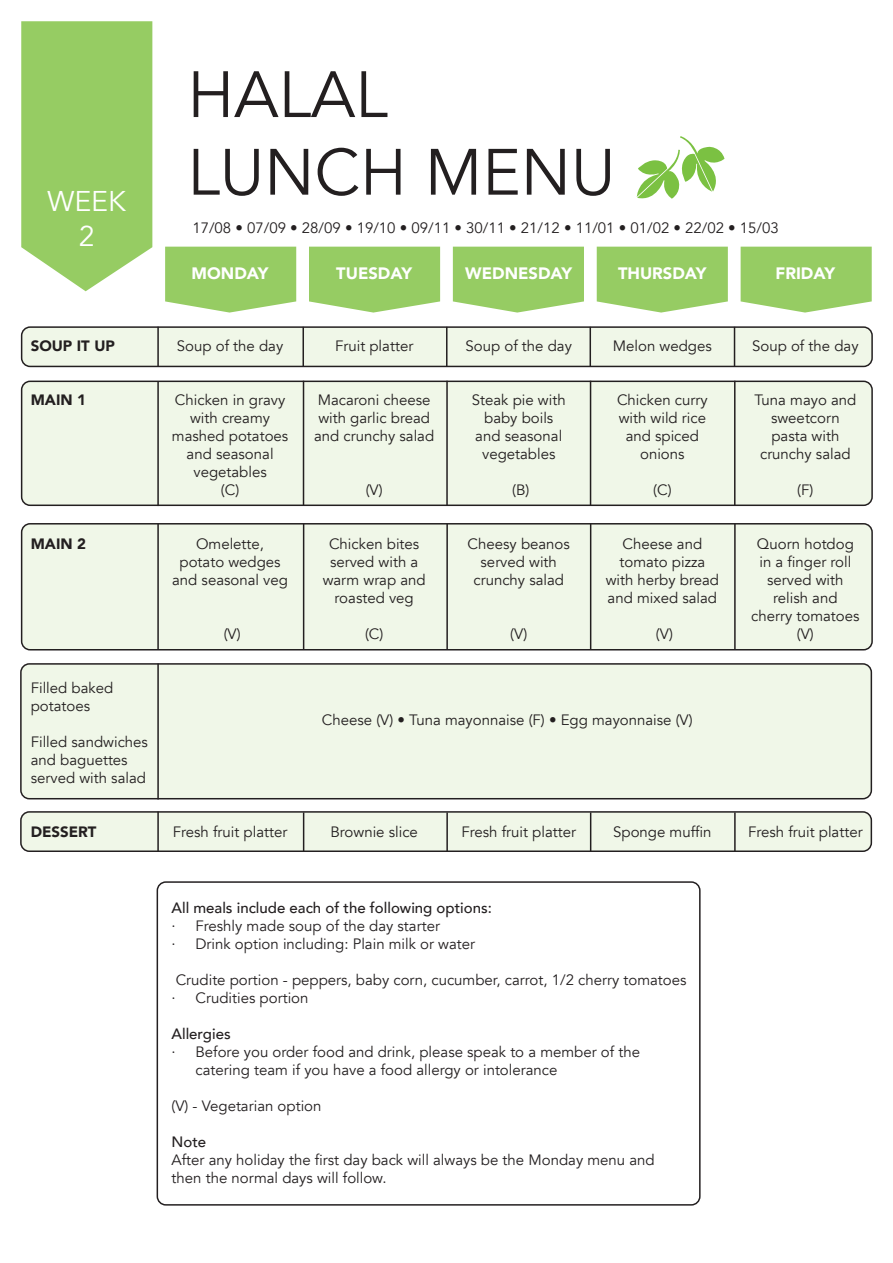
<style>
.page{position:relative;width:893px;height:1263px;background:#fff}
.page>*{position:absolute;margin:0;border:0;box-sizing:border-box;transform-origin:0 0}
.t1{font:64.65px "Avenir";color:#231f20}
.t2{font:28.5px "Avenir";color:#fff}
.t3{font:900 16.5px "Avenir";color:#fff}
.t4{font:15px/18px "Avenir";color:#231f20;text-align:center}
.t5{font:500 15px "Avenir";color:#231f20}
.t6{font:900 15px "Avenir";color:#231f20}
</style>
<div class="page">
<div style="left:22px;top:327px;width:850px;height:39px;background:#f0f7e8;border-radius:9px"></div>
<div style="left:21px;top:326px;width:852px;height:41px;border:2px solid #231f20;border-radius:9px"></div>
<div style="left:22px;top:381px;width:850px;height:124px;background:#f0f7e8;border-radius:9px"></div>
<div style="left:21px;top:381px;width:852px;height:125px;border:2px solid #231f20;border-radius:9px"></div>
<div style="left:22px;top:524px;width:850px;height:126px;background:#f0f7e8;border-radius:9px"></div>
<div style="left:21px;top:523px;width:852px;height:127px;border:2px solid #231f20;border-radius:9px"></div>
<div style="left:21px;top:664px;width:850px;height:135px;background:#f0f7e8;border-radius:9px"></div>
<div style="left:20px;top:663px;width:852px;height:136px;border:2px solid #231f20;border-radius:9px"></div>
<div style="left:21px;top:812px;width:850px;height:39px;background:#f0f7e8;border-radius:9px"></div>
<div style="left:20px;top:811px;width:852px;height:41px;border:2px solid #231f20;border-radius:9px"></div>
<svg style="left:165px;top:247px;width:131px;height:66px;background:#9fd071"></svg>
<svg style="left:309px;top:247px;width:131px;height:66px;background:#9fd071"></svg>
<svg style="left:453px;top:247px;width:131px;height:66px;background:#9fd071"></svg>
<svg style="left:597px;top:247px;width:131px;height:66px;background:#9fd071"></svg>
<svg style="left:741px;top:247px;width:131px;height:66px;background:#9fd071"></svg>
<div style="left:157px;top:881px;width:544px;height:324px;border:2px solid #231f20;border-radius:9px"></div>
<hr style="left:157px;top:327px;width:2px;height:39px;background:#231f20">
<hr style="left:302px;top:327px;width:2px;height:39px;background:#231f20">
<hr style="left:446px;top:327px;width:1px;height:39px;background:#231f20">
<hr style="left:589px;top:327px;width:2px;height:39px;background:#231f20">
<hr style="left:734px;top:327px;width:1px;height:39px;background:#231f20">
<hr style="left:157px;top:382px;width:2px;height:124px;background:#231f20">
<hr style="left:157px;top:524px;width:2px;height:125px;background:#231f20">
<hr style="left:157px;top:663px;width:2px;height:136px;background:#231f20">
<hr style="left:157px;top:811px;width:2px;height:40px;background:#231f20">
<hr style="left:303px;top:381px;width:1px;height:124px;background:#231f20">
<hr style="left:446px;top:381px;width:2px;height:124px;background:#231f20">
<hr style="left:590px;top:381px;width:1px;height:124px;background:#231f20">
<hr style="left:734px;top:381px;width:1px;height:124px;background:#231f20">
<hr style="left:303px;top:524px;width:1px;height:126px;background:#231f20">
<hr style="left:446px;top:524px;width:2px;height:126px;background:#231f20">
<hr style="left:590px;top:524px;width:1px;height:126px;background:#231f20">
<hr style="left:734px;top:524px;width:2px;height:126px;background:#231f20">
<hr style="left:303px;top:812px;width:1px;height:40px;background:#231f20">
<hr style="left:446px;top:812px;width:2px;height:40px;background:#231f20">
<hr style="left:590px;top:812px;width:1px;height:40px;background:#231f20">
<hr style="left:734px;top:812px;width:2px;height:40px;background:#231f20">
<svg style="left:637px;top:136px;width:87px;height:63px"></svg>
<svg style="left:21px;top:21px;width:131px;height:270px;background:#9ed06f"></svg>
<h2 class="t2" style="left:47px;top:185px;width:80px">WEEK</h2>
<h1 class="t1" style="left:187px;top:56px;width:202px">HALAL</h1>
<h1 class="t1" style="left:187px;top:134px;width:429px">LUNCH MENU</h1>
<h2 class="t2" style="left:79px;top:219px;width:17px">2</h2>
<p class="t4" style="left:192px;top:219px;width:588px">17/08 • 07/09 • 28/09 • 19/10 • 09/11 • 30/11 • 21/12 • 11/01 • 01/02 • 22/02 • 15/03</p>
<p class="t6" style="left:31px;top:332px;width:86px">SOUP IT UP</p>
<p class="t6" style="left:31px;top:386px;width:57px">MAIN 1</p>
<p class="t6" style="left:31px;top:530px;width:57px">MAIN 2</p>
<p class="t4" style="left:31px;top:679px;width:84px;text-align:left">Filled baked potatoes</p>
<p class="t4" style="left:31px;top:733px;width:119px;text-align:left">Filled sandwiches and baguettes served with salad</p>
<p class="t6" style="left:31px;top:818px;width:67px">DESSERT</p>
<p class="t3" style="left:192px;top:259px;width:78px">MONDAY</p>
<p class="t4" style="left:177px;top:337px;width:108px">Soup of the day</p>
<p class="t4" style="left:172px;top:391px;width:118px">Chicken in gravy with creamy mashed potatoes and seasonal vegetables<br>(C)</p>
<p class="t4" style="left:172px;top:535px;width:117px">Omelette, potato wedges and seasonal veg</p>
<p class="t4" style="left:224px;top:625px;width:18px">(V)</p>
<p class="t4" style="left:173px;top:823px;width:116px">Fresh fruit platter</p>
<p class="t3" style="left:336px;top:259px;width:77px">TUESDAY</p>
<p class="t4" style="left:335px;top:337px;width:80px">Fruit platter</p>
<p class="t4" style="left:314px;top:391px;width:122px;text-align:left">Macaroni cheese with garlic bread and crunchy salad</p>
<p class="t4" style="left:366px;top:481px;width:18px">(V)</p>
<p class="t4" style="left:323px;top:535px;width:105px">Chicken bites served with a warm wrap and roasted veg</p>
<p class="t4" style="left:365px;top:625px;width:20px">(C)</p>
<p class="t3" style="left:465px;top:259px;width:108px">WEDNESDAY</p>
<p class="t4" style="left:466px;top:337px;width:108px">Soup of the day</p>
<p class="t4" style="left:472px;top:391px;width:95px">Steak pie with baby boils and seasonal vegetables</p>
<p class="t4" style="left:512px;top:481px;width:19px">(B)</p>
<p class="t4" style="left:468px;top:535px;width:104px">Cheesy beanos served with crunchy salad</p>
<p class="t4" style="left:510px;top:625px;width:18px">(V)</p>
<p class="t3" style="left:618px;top:259px;width:90px">THURSDAY</p>
<p class="t4" style="left:613px;top:337px;width:100px">Melon wedges</p>
<p class="t4" style="left:617px;top:391px;width:92px">Chicken curry with wild rice and spiced onions</p>
<p class="t4" style="left:653px;top:481px;width:20px">(C)</p>
<p class="t4" style="left:606px;top:535px;width:115px">Cheese and tomato pizza with herby bread and mixed salad</p>
<p class="t4" style="left:656px;top:625px;width:18px">(V)</p>
<p class="t4" style="left:322px;top:711px;width:372px">Cheese (V) • Tuna mayonnaise (F) • Egg mayonnaise (V)</p>
<p class="t4" style="left:330px;top:823px;width:89px">Brownie slice</p>
<p class="t4" style="left:461px;top:823px;width:116px">Fresh fruit platter</p>
<p class="t4" style="left:613px;top:823px;width:100px">Sponge muffin</p>
<p class="t5" style="left:172px;top:895px;width:322px">All meals include each of the following options:</p>
<p class="t4" style="left:172px;top:917px;width:305px;text-align:left">· Freshly made soup of the day starter<br>· Drink option including: Plain milk or water</p>
<p class="t4" style="left:172px;top:971px;width:516px;text-align:left">Crudite portion - peppers, baby corn, cucumber, carrot, 1/2 cherry tomatoes · Crudities portion</p>
<p class="t5" style="left:172px;top:1021px;width:61px">Allergies</p>
<p class="t4" style="left:196px;top:1043px;width:446px;text-align:left;text-indent:-24px">· Before you order food and drink, please speak to a member of the catering team if you have a food allergy or intolerance</p>
<p class="t4" style="left:172px;top:1097px;width:151px">(V) - Vegetarian option</p>
<p class="t5" style="left:172px;top:1129px;width:36px">Note</p>
<p class="t4" style="left:172px;top:1151px;width:485px;text-align:left">After any holiday the first day back will always be the Monday menu and then the normal days will follow.</p>
<p class="t3" style="left:776px;top:259px;width:61px">FRIDAY</p>
<p class="t4" style="left:752px;top:337px;width:108px">Soup of the day</p>
<p class="t4" style="left:754px;top:391px;width:104px">Tuna mayo and sweetcorn pasta with crunchy salad</p>
<p class="t4" style="left:797px;top:481px;width:18px">(F)</p>
<p class="t4" style="left:751px;top:535px;width:110px">Quorn hotdog in a finger roll served with relish and cherry tomatoes (V)</p>
<p class="t4" style="left:748px;top:823px;width:116px">Fresh fruit platter</p>
</div>
